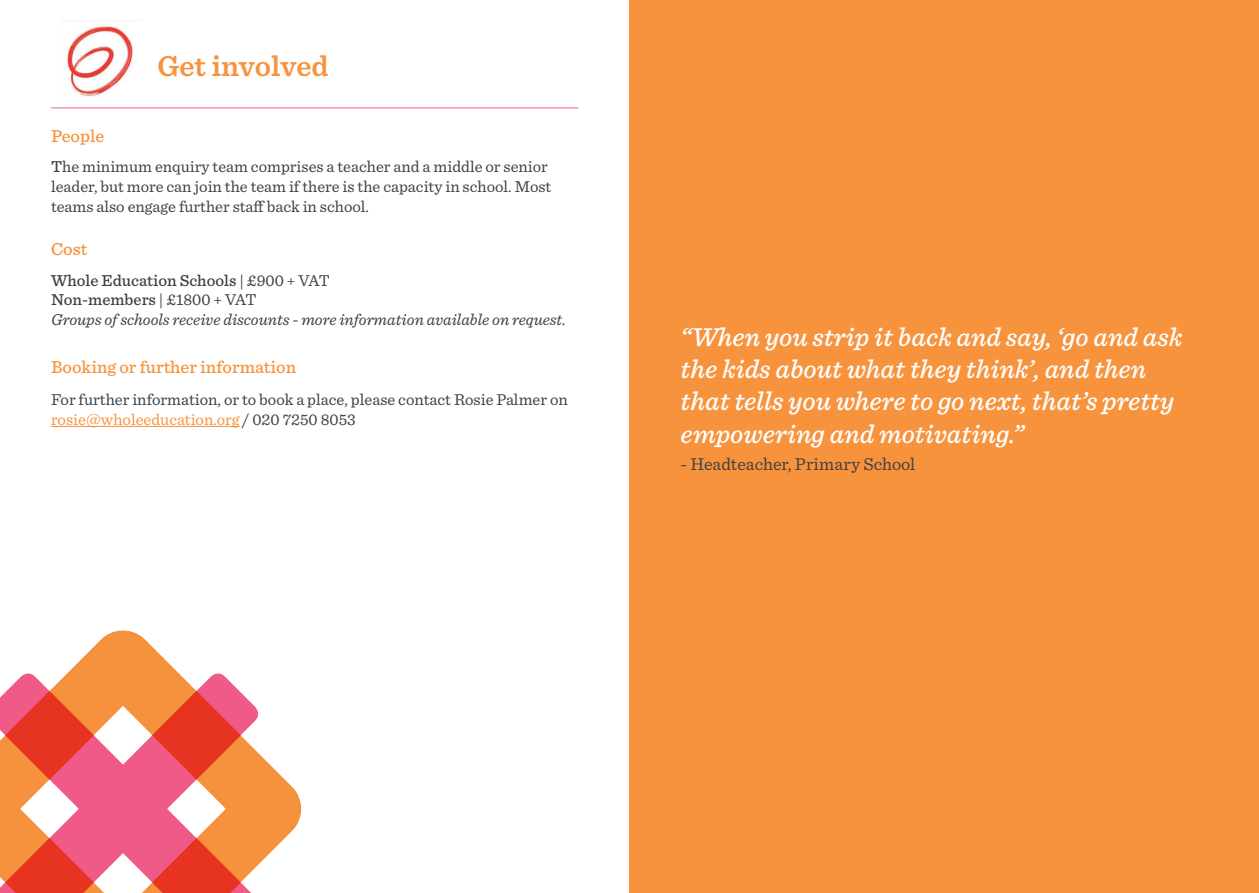
<style>
.page{position:relative;width:1259px;height:893px;background:#fff}
.page>*{position:absolute;margin:0;border:0;box-sizing:border-box;transform-origin:0 0}
.t1{font:600 30px "Sentinel";color:#f7933d}
.t2{font:italic 500 27px/32.4px "Sentinel";color:#fff}
.t3{font:500 18px "Sentinel";color:#f7933d}
.t4{font:18px "Sentinel";color:#414042}
.t5{font:16.5px/19.8px "Sentinel";color:#414042}
.t6{font:italic 16.5px/19.8px "Sentinel";color:#414042}
.s1{font-weight:500}
.s2{font-weight:500;font-style:normal}
.s3{font-style:normal}
.s4{color:#f7933d}
</style>
<div class="page">
<hr style="left:51px;top:108px;width:527px;height:1px;background:#f06293">
<hr style="left:51px;top:426px;width:188px;height:1px;background:#f7933d">
<img style="left:67px;top:25px;width:67px;height:72px">
<img style="left:0;top:630px;width:302px;height:263px">
<div style="left:629px;top:0;width:630px;height:893px;background:#f7933d"></div>
<h1 class="t1" style="left:157px;top:43px;width:173px">Get involved</h1>
<p class="t3" style="left:51px;top:122px;width:55px">People</p>
<p class="t5" style="left:51px;top:156px;width:502px"><span class="s1">T</span>he minimum enquiry team comprises a teacher and a middle or senior leader, but more can join the team if there is the capacity in school. Most teams also engage further staff back in school.</p>
<p class="t3" style="left:51px;top:236px;width:38px">Cost</p>
<p class="t6" style="left:51px;top:269px;width:516px"><span class="s2">Whole Education Schools</span> <span class="s3">| £900 + VAT<br></span><span class="s2">Non-members</span> <span class="s3">| £1800 + VAT<br></span>Groups of schools receive discounts - more information available on request.</p>
<p class="t3" style="left:51px;top:353px;width:247px">Booking or further information</p>
<p class="t5" style="left:51px;top:389px;width:518px">For further information, or to book a place, please contact Rosie Palmer on <span class="s4">rosie@wholeeducation.org</span> / 020 7250 8053</p>
<h2 class="t2" style="left:680px;top:319px;width:503px">“When you strip it back and say, ‘go and ask the kids about what they think’, and then that tells you where to go next, that’s pretty empowering and motivating.”</h2>
<p class="t4" style="left:680px;top:450px;width:236px">- Headteacher, Primary School</p>
</div>
